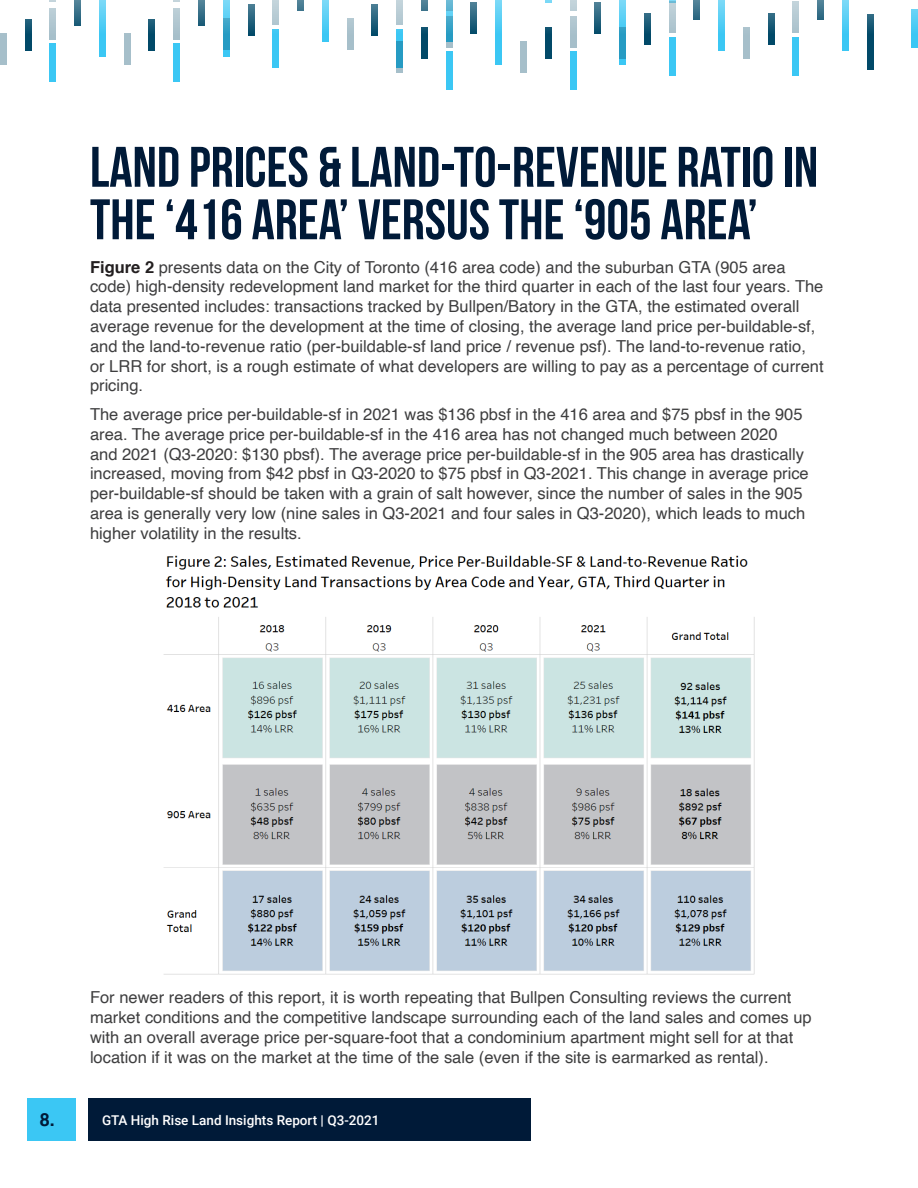
<style>
.page{position:relative;width:918px;height:1188px;background:#fff}
.page>*{position:absolute;margin:0;border:0;box-sizing:border-box;transform-origin:0 0}
.t1{font:700 57px/52.5px "Bebas Neue";color:#001a38}
.t2{font:700 18px "Helvetica";color:#001a38}
.t3{font:16.5px/19.8px "Helvetica";color:#3e3e3f}
.t4{font:500 13.5px "Roboto";color:#fff}
.s1{font-weight:700;color:#231f20}
</style>
<div class="page">
<div style="left:88px;top:1098px;width:443px;height:43px;background:#001a38"></div>
<div style="left:27px;top:1098px;width:49px;height:43px;background:#3bc7f4"></div>
<svg style="left:99px;top:0;width:7px;height:18px"></svg>
<svg style="left:495px;top:0;width:7px;height:27px"></svg>
<svg style="left:322px;top:0;width:7px;height:4px"></svg>
<div style="left:718px;top:0;width:7px;height:13px;background:#71d6f7"></div>
<div style="left:50px;top:44px;width:6px;height:38px;background:#3bc7f4"></div>
<div style="left:446px;top:52px;width:7px;height:38px;background:#3bc7f4"></div>
<div style="left:272px;top:29px;width:7px;height:38px;background:#3bc7f4"></div>
<div style="left:669px;top:37px;width:6px;height:39px;background:#3bc7f4"></div>
<svg style="left:223px;top:0;width:7px;height:18px"></svg>
<svg style="left:619px;top:0;width:7px;height:27px"></svg>
<div style="left:842px;top:0;width:7px;height:13px;background:#71d6f7"></div>
<div style="left:173px;top:44px;width:7px;height:38px;background:#3bc7f4"></div>
<div style="left:570px;top:52px;width:6px;height:38px;background:#3bc7f4"></div>
<div style="left:396px;top:29px;width:7px;height:38px;background:#3bc7f4"></div>
<div style="left:793px;top:37px;width:6px;height:39px;background:#3bc7f4"></div>
<svg style="left:545px;top:0;width:7px;height:2px"></svg>
<svg style="left:99px;top:18px;width:7px;height:38px"></svg>
<div style="left:495px;top:27px;width:7px;height:38px;background:#3bc7f4"></div>
<svg style="left:322px;top:4px;width:7px;height:38px"></svg>
<svg style="left:718px;top:12px;width:7px;height:38px"></svg>
<svg style="left:911px;top:10px;width:7px;height:38px"></svg>
<svg style="left:669px;top:0;width:6px;height:2px"></svg>
<div style="left:223px;top:18px;width:7px;height:38px;background:#3bc7f4"></div>
<div style="left:619px;top:27px;width:7px;height:38px;background:#3bc7f4"></div>
<div style="left:446px;top:4px;width:7px;height:38px;background:#63d2f6"></div>
<svg style="left:842px;top:12px;width:7px;height:38px"></svg>
<svg style="left:25px;top:19px;width:7px;height:32px"></svg>
<div style="left:421px;top:28px;width:7px;height:31px;background:#014968"></div>
<svg style="left:248px;top:5px;width:6px;height:31px"></svg>
<svg style="left:644px;top:13px;width:7px;height:32px"></svg>
<svg style="left:149px;top:19px;width:6px;height:32px"></svg>
<div style="left:545px;top:28px;width:7px;height:31px;background:#014968"></div>
<svg style="left:372px;top:5px;width:6px;height:31px"></svg>
<svg style="left:768px;top:13px;width:7px;height:32px"></svg>
<svg style="left:867px;top:14px;width:7px;height:55px"></svg>
<svg style="left:74px;top:0;width:7px;height:26px"></svg>
<svg style="left:471px;top:2px;width:6px;height:32px"></svg>
<div style="left:297px;top:0;width:7px;height:11px;background:#497d93"></div>
<svg style="left:693px;top:0;width:7px;height:19px"></svg>
<svg style="left:198px;top:0;width:7px;height:26px"></svg>
<svg style="left:594px;top:2px;width:7px;height:32px"></svg>
<div style="left:421px;top:0;width:7px;height:11px;background:#497d93"></div>
<svg style="left:817px;top:0;width:7px;height:19px"></svg>
<svg style="left:50px;top:0;width:6px;height:2px"></svg>
<div style="left:446px;top:0;width:7px;height:11px;background:#64b7d4"></div>
<div style="left:0;top:33px;width:7px;height:32px;background:#a6bfca"></div>
<svg style="left:396px;top:41px;width:7px;height:32px"></svg>
<svg style="left:223px;top:18px;width:7px;height:32px"></svg>
<div style="left:619px;top:27px;width:7px;height:32px;background:#269bc3"></div>
<svg style="left:173px;top:0;width:7px;height:2px"></svg>
<div style="left:570px;top:0;width:6px;height:11px;background:#c0d2d9"></div>
<div style="left:124px;top:33px;width:7px;height:32px;background:#a6bfca"></div>
<div style="left:520px;top:41px;width:7px;height:32px;background:#a6bfca"></div>
<div style="left:347px;top:18px;width:7px;height:32px;background:#a7c0ca"></div>
<div style="left:743px;top:27px;width:7px;height:32px;background:#a6bfca"></div>
<div style="left:50px;top:8px;width:6px;height:31px;background:#b0c6d0"></div>
<svg style="left:446px;top:16px;width:7px;height:32px"></svg>
<div style="left:272px;top:0;width:7px;height:25px;background:#bacdd6"></div>
<div style="left:669px;top:2px;width:6px;height:31px;background:#b6cad3"></div>
<div style="left:173px;top:8px;width:7px;height:31px;background:#b0c6d0"></div>
<div style="left:570px;top:16px;width:6px;height:32px;background:#a9c1cc"></div>
<div style="left:396px;top:0;width:7px;height:25px;background:#bacdd6"></div>
<div style="left:793px;top:2px;width:6px;height:31px;background:#b6cad3"></div>
<img style="left:163px;top:555px;width:592px;height:420px">
<p class="t1" style="left:90px;top:140px;width:730px">LAND PRICES &amp; LAND-TO-REVENUE RATIO IN<br>THE ‘416 AREA’ VERSUS THE ‘905 AREA’</p>
<p class="t3" style="left:90px;top:257px;width:735px"><span class="s1">Figure 2</span> presents data on the City of Toronto (416 area code) and the suburban GTA (905 area code) high-density redevelopment land market for the third quarter in each of the last four years. The data presented includes: transactions tracked by Bullpen/Batory in the GTA, the estimated overall average revenue for the development at the time of closing, the average land price per-buildable-sf, and the land-to-revenue ratio (per-buildable-sf land price / revenue psf). The land-to-revenue ratio, or LRR for short, is a rough estimate of what developers are willing to pay as a percentage of current pricing.</p>
<p class="t3" style="left:90px;top:405px;width:720px">The average price per-buildable-sf in 2021 was $136 pbsf in the 416 area and $75 pbsf in the 905 area. The average price per-buildable-sf in the 416 area has not changed much between 2020 and 2021 (Q3-2020: $130 pbsf). The average price per-buildable-sf in the 905 area has drastically increased, moving from $42 pbsf in Q3-2020 to $75 pbsf in Q3-2021. This change in average price per-buildable-sf should be taken with a grain of salt however, since the number of sales in the 905 area is generally very low (nine sales in Q3-2021 and four sales in Q3-2020), which leads to much higher volatility in the results.</p>
<p class="t3" style="left:90px;top:988px;width:723px">For newer readers of this report, it is worth repeating that Bullpen Consulting reviews the current market conditions and the competitive landscape surrounding each of the land sales and comes up with an overall average price per-square-foot that a condominium apartment might sell for at that location if it was on the market at the time of the sale (even if the site is earmarked as rental).</p>
<p class="t2" style="left:40px;top:1105px;width:17px">8.</p>
<p class="t4" style="left:102px;top:1110px;width:279px">GTA High Rise Land Insights Report | Q3-2021</p>
</div>
